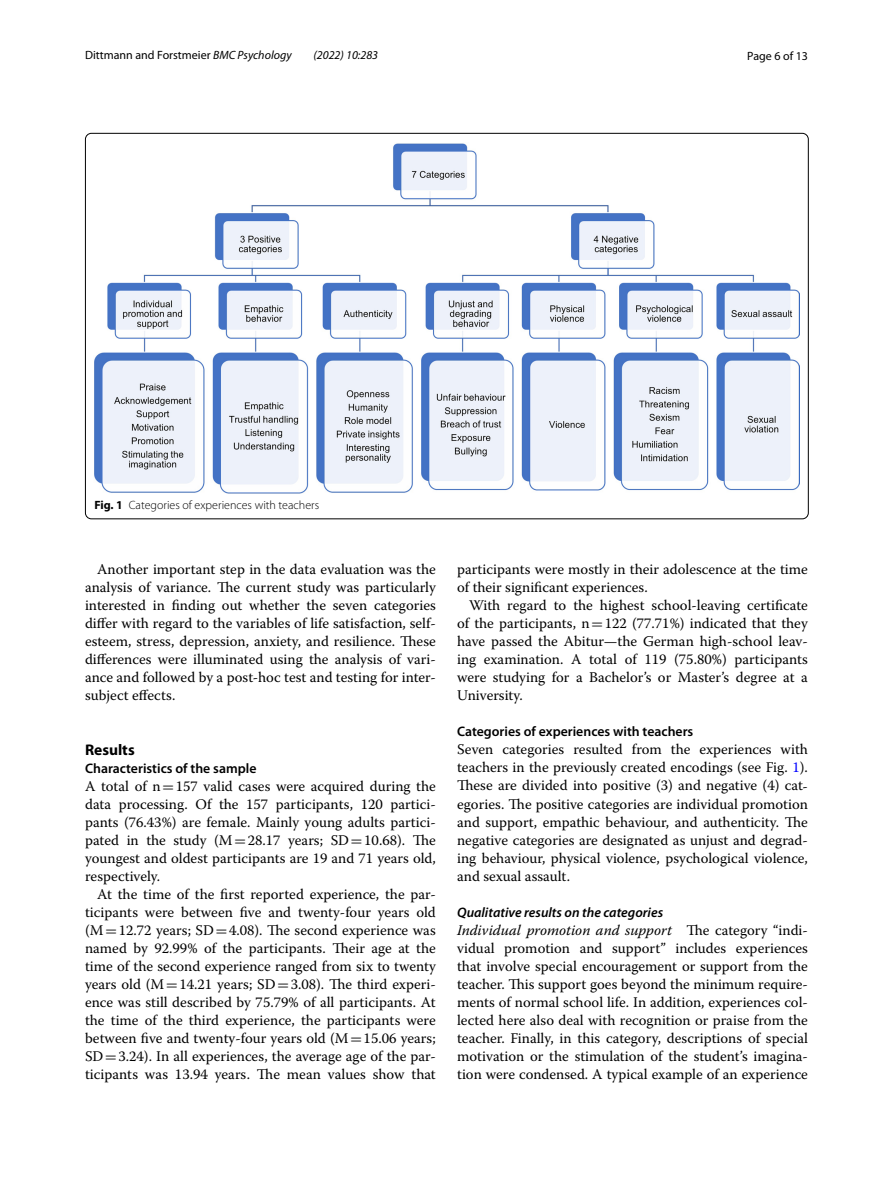
<style>
.page{position:relative;width:893px;height:1187px;background:#fff}
.page>*{position:absolute;margin:0;border:0;box-sizing:border-box;transform-origin:0 0}
.t1{font:700 15.45px "Myriad Pro";color:#000}
.t2{font:14.7px/18px "Warnock Pro";color:#000;text-align:justify}
.t3{font:600 13.8px "Myriad Pro";color:#000}
.t4{font:italic 600 13.8px "Myriad Pro";color:#000}
.t5{font:12px "Myriad Pro";color:#000}
.t6{font:300 12px "Myriad Pro";color:#000}
.t7{font:italic 12px "Myriad Pro";color:#000}
.s1{font-style:italic}
.s2{font-weight:700}
.s3{font-family:"MTSY"}
.s4{color:#00f}
</style>
<div class="page">
<img style="left:94px;top:143px;width:706px;height:350px">
<p class="t5" style="left:85px;top:48px;width:208px">Dittmann and Forstmeier <span class="s1">BMC Psychology</span></p>
<p class="t7" style="left:313px;top:48px;width:66px">(2022) 10:283</p>
<p class="t5" style="left:747px;top:48px;width:62px">Page 6 of 13</p>
<p class="t6" style="left:94px;top:498px;width:226px"><span class="s2">Fig. 1</span> Categories of experiences with teachers</p>
<p class="t2" style="left:85px;top:560px;width:352px;text-indent:12px">Another important step in the data evaluation was the analysis of variance. The current study was particularly interested in finding out whether the seven categories differ with regard to the variables of life satisfaction, self&shy;esteem, stress, depression, anxiety, and resilience. These differences were illuminated using the analysis of vari&shy;ance and followed by a post-hoc test and testing for inter&shy;subject effects.</p>
<p class="t1" style="left:85px;top:740px;width:51px">Results</p>
<p class="t3" style="left:85px;top:759px;width:173px">Characteristics of the sample</p>
<p class="t2" style="left:85px;top:777px;width:352px">A total of n<span class="s3">=</span>157 valid cases were acquired during the data processing. Of the 157 participants, 120 partici&shy;pants (76.43%) are female. Mainly young adults partici&shy;pated in the study (M<span class="s3">=</span>28.17 years; SD<span class="s3">=</span>10.68). The youngest and oldest participants are 19 and 71 years old, respectively.</p>
<p class="t2" style="left:85px;top:885px;width:352px;text-indent:12px">At the time of the first reported experience, the par&shy;ticipants were between five and twenty-four years old (M<span class="s3">=</span>12.72 years; SD<span class="s3">=</span>4.08). The second experience was named by 92.99% of the participants. Their age at the time of the second experience ranged from six to twenty years old (M<span class="s3">=</span>14.21 years; SD<span class="s3">=</span>3.08). The third experi&shy;ence was still described by 75.79% of all participants. At the time of the third experience, the participants were between five and twenty-four years old (M<span class="s3">=</span>15.06 years; SD<span class="s3">=</span>3.24). In all experiences, the average age of the par&shy;ticipants was 13.94 years. The mean values show that</p>
<p class="t2" style="left:457px;top:560px;width:352px">participants were mostly in their adolescence at the time of their significant experiences.</p>
<p class="t2" style="left:457px;top:596px;width:352px;text-indent:12px">With regard to the highest school-leaving certificate of the participants, n<span class="s3">=</span>122 (77.71%) indicated that they have passed the Abitur—the German high-school leav&shy;ing examination. A total of 119 (75.80%) participants were studying for a Bachelor’s or Master’s degree at a University.</p>
<p class="t3" style="left:457px;top:723px;width:238px">Categories of experiences with teachers</p>
<p class="t2" style="left:457px;top:740px;width:352px">Seven categories resulted from the experiences with teachers in the previously created encodings (see Fig. <span class="s4">1</span>).<br>These are divided into positive (3) and negative (4) cat&shy;egories. The positive categories are individual promotion and support, empathic behaviour, and authenticity. The negative categories are designated as unjust and degrad&shy;ing behaviour, physical violence, psychological violence, and sexual assault.</p>
<p class="t4" style="left:457px;top:903px;width:208px">Qualitative results on the categories</p>
<p class="t2" style="left:457px;top:920px;width:352px"><span class="s1">Individual promotion and support</span> The category “indi&shy;vidual promotion and support” includes experiences that involve special encouragement or support from the teacher. This support goes beyond the minimum require&shy;ments of normal school life. In addition, experiences col&shy;lected here also deal with recognition or praise from the teacher. Finally, in this category, descriptions of special motivation or the stimulation of the student’s imagina&shy;tion were condensed. A typical example of an experience</p>
</div>
